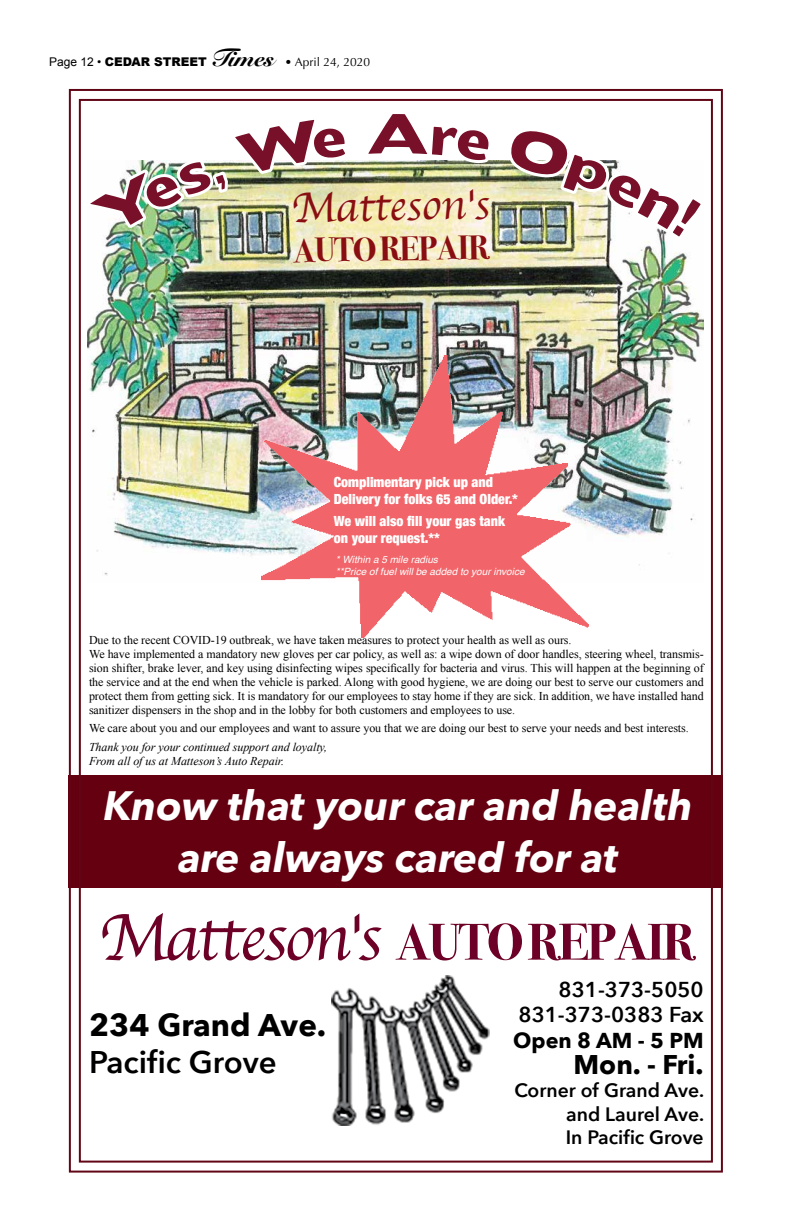
<style>
.page{position:relative;width:792px;height:1224px;background:#fff}
.page>*{position:absolute;margin:0;border:0;box-sizing:border-box;transform-origin:0 0}
.t1{font:69px "Apple Chancery";letter-spacing:-.04em;color:#6d0026}
.t2{font:44.4px "Apple Chancery";color:#890e11}
.t3{font:italic 700 41px/51.6px "Avenir Next";color:#fff;text-align:center}
.t4{font:700 33.3px "Bodoni Svty Two OSITCTT";color:#890e11}
.t5{font:700 31.2px "Avenir Next";color:#000}
.t6{font:600 31.2px "Avenir Next";color:#000}
.t7{font:700 27px "Avenir Next";color:#000}
.t8{font:600 21.5px/25.8px "Avenir Next";color:#000;text-align:right}
.t9{font:700 21.5px "Avenir Next";color:#000}
.t10{font:600 19.4px/23.3px "Avenir Next";color:#000;text-align:justify}
.t11{font:900 condensed 14px/16.8px "Helvetica Neue";color:#fff}
.t12{font:12px/14px "Times New Roman";letter-spacing:-.005em;color:#000}
.t13{font:italic 12px/14px "Times New Roman";letter-spacing:-.005em;color:#000}
.t14{font:12px "Optima";color:#000}
.t15{font:italic 10px/12px "Helvetica";color:#fff}
.s1{font-family:"Arial"}
.s2{font-family:"Arial";font-weight:900}
.s3{font-family:"Snell Roundhand";font-weight:900;font-size:24px}
.s4{font-family:"Bodoni Svty Two OSITCTT";font-weight:700;font-size:51.8px}
</style>
<div class="page">
<img style="left:68px;top:89px;width:655px;height:1084px">
<p class="t14" style="left:49px;top:55px;width:323px"><span class="s1">Page 12 •</span> <span class="s2">CEDAR STREET</span> <span class="s3">Times</span> • April 24, 2020</p>
<h2 class="t2" style="left:291px;top:172px;width:200px;rotate:-1deg">Matteson's</h2>
<h3 class="t4" style="left:293px;top:231px;width:198px;rotate:-1deg">AUTO REPAIR</h3>
<p class="t11" style="left:334px;top:473px;width:186px">Complimentary pick up and<br>Delivery for folks 65 and Older.*</p>
<p class="t11" style="left:334px;top:512px;width:173px">We will also fill your gas tank on your request.**</p>
<p class="t15" style="left:336px;top:554px;width:190px">* Within a 5 mile radius<br>**Price of fuel will be added to your invoice</p>
<p class="t12" style="left:89px;top:633px;width:616px">Due to the recent COVID-19 outbreak, we have taken measures to protect your health as well as ours.<br>We have implemented a mandatory new gloves per car policy, as well as: a wipe down of door handles, steering wheel, transmis&shy;sion shifter, brake lever, and key using disinfecting wipes specifically for bacteria and virus. This will happen at the beginning of the service and at the end when the vehicle is parked. Along with good hygiene, we are doing our best to serve our customers and protect them from getting sick. It is mandatory for our employees to stay home if they are sick. In addition, we have installed hand sanitizer dispensers in the shop and in the lobby for both customers and employees to use.</p>
<p class="t12" style="left:89px;top:721px;width:601px">We care about you and our employees and want to assure you that we are doing our best to serve your needs and best interests.</p>
<p class="t13" style="left:89px;top:739px;width:240px">Thank you for your continued support and loyalty,<br>From all of us at Matteson’s Auto Repair.</p>
<h3 class="t3" style="left:103px;top:779px;width:591px">Know that your car and health are always cared for at</h3>
<h1 class="t1" style="left:98px;top:882px;width:599px">Matteson's <span class="s4">AUTO REPAIR</span></h1>
<h3 class="t5" style="left:89px;top:998px;width:239px">234 Grand Ave.</h3>
<h3 class="t6" style="left:89px;top:1036px;width:189px">Pacific Grove</h3>
<h3 class="t8" style="left:519px;top:976px;width:187px">831-373-5050<br>831-373-0383 Fax</h3>
<h3 class="t9" style="left:513px;top:1022px;width:192px">Open 8 AM - 5 PM</h3>
<h3 class="t7" style="left:574px;top:1041px;width:132px">Mon. - Fri.</h3>
<h3 class="t10" style="left:566px;top:1078px;width:140px;text-indent:-51px">Corner of Grand Ave. and Laurel Ave.<br>In Pacific Grove</h3>
</div>
